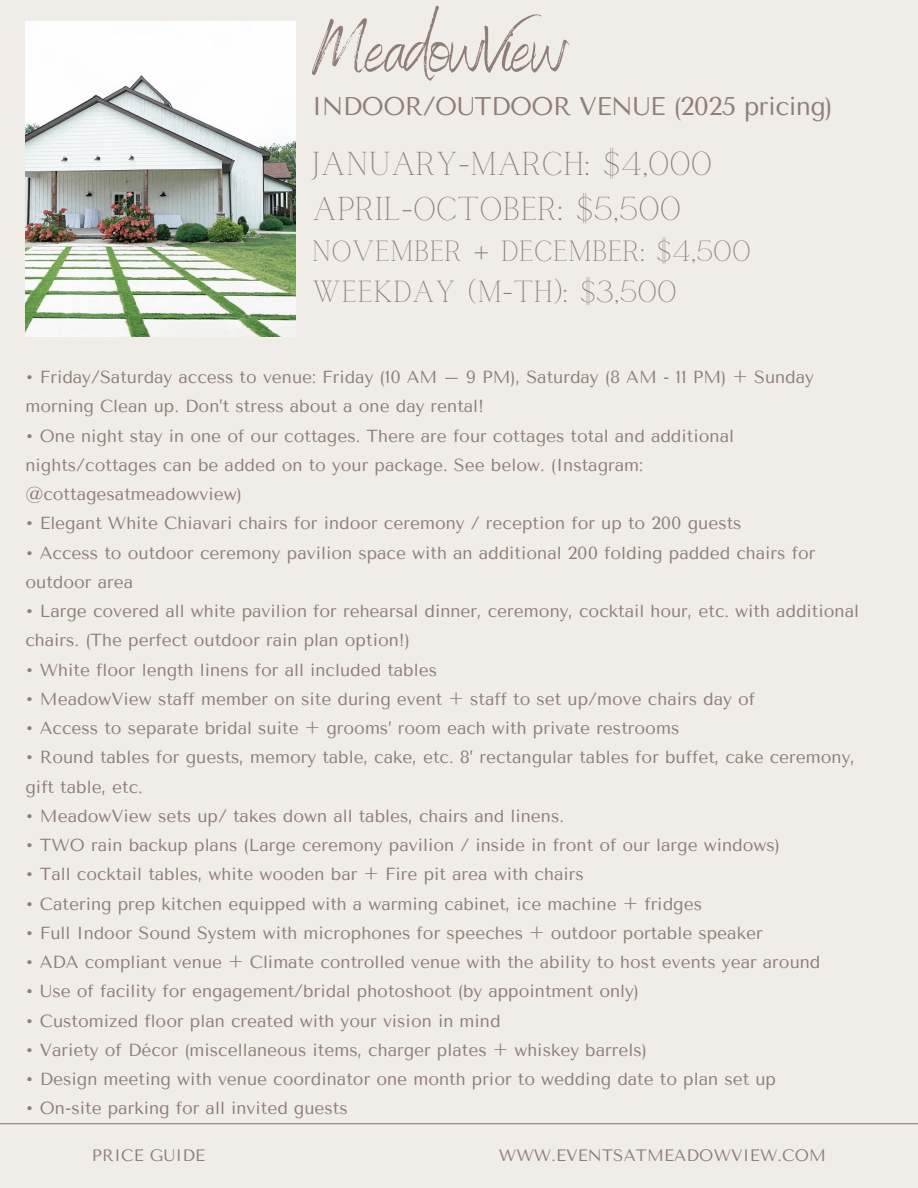
<style>
.page{position:relative;width:918px;height:1188px;background:#f0ece7}
.page>*{position:absolute;margin:0;border:0;box-sizing:border-box;transform-origin:0 0}
.t1{font:75px "Benedict";letter-spacing:-.02em;color:#8f7e78}
.t2{font:32.7px/45.2px "Calgary";color:#8f7e78}
.t3{font:30.15px "Calgary";color:#8f7e78}
.t4{font:28.8px "Calgary";color:#8f7e78}
.t5{font:25.5px "Tenor Sans";letter-spacing:-.02em;color:#8f7e78}
.t6{font:17.4px/29.2px "Tenor Sans";color:#8f7e78}
.t7{font:16.5px "Tenor Sans";letter-spacing:.01em;color:#8f7e78}
</style>
<div class="page">
<hr style="left:0;top:1123px;width:918px;height:1px;background:#8f7e78">
<img style="left:25px;top:22px;width:270px;height:315px">
<h3 class="t1" style="left:312px;top:0;width:258px">MeadowView</h3>
<h3 class="t5" style="left:312px;top:91px;width:522px">INDOOR/OUTDOOR VENUE (2025 pricing)</h3>
<h3 class="t2" style="left:312px;top:143px;width:402px">JANUARY-MARCH: $4,000<br>APRIL-OCTOBER: $5,500</h3>
<h3 class="t4" style="left:312px;top:236px;width:441px">NOVEMBER + DECEMBER: $4,500</h3>
<h3 class="t3" style="left:312px;top:275px;width:367px">WEEKDAY (M-TH): $3,500</h3>
<p class="t6" style="left:25px;top:363px;width:790px">• Friday/Saturday access to venue: Friday (10 AM – 9 PM), Saturday (8 AM - 11 PM) + Sunday morning Clean up. Don’t stress about a one day rental!</p>
<h2 class="t6" style="left:25px;top:421px;width:710px">• One night stay in one of our cottages. There are four cottages total and additional nights/cottages can be added on to your package. See below. (Instagram: @cottagesatmeadowview)</h2>
<h1 class="t6" style="left:25px;top:509px;width:718px">• Elegant White Chiavari chairs for indoor ceremony / reception for up to 200 guests</h1>
<p class="t6" style="left:25px;top:538px;width:791px">• Access to outdoor ceremony pavilion space with an additional 200 folding padded chairs for outdoor area</p>
<p class="t6" style="left:25px;top:597px;width:835px">• Large covered all white pavilion for rehearsal dinner, ceremony, cocktail hour, etc. with additional chairs. (The perfect outdoor rain plan option!)</p>
<p class="t6" style="left:25px;top:655px;width:413px">• White floor length linens for all included tables</p>
<p class="t6" style="left:25px;top:684px;width:731px">• MeadowView staff member on site during event + staff to set up/move chairs day of</p>
<p class="t6" style="left:25px;top:714px;width:655px">• Access to separate bridal suite + grooms’ room each with private restrooms</p>
<p class="t6" style="left:25px;top:743px;width:831px">• Round tables for guests, memory table, cake, etc. 8’ rectangular tables for buffet, cake ceremony, gift table, etc.</p>
<p class="t6" style="left:25px;top:801px;width:540px">• MeadowView sets up/ takes down all tables, chairs and linens.</p>
<p class="t6" style="left:25px;top:831px;width:756px">• TWO rain backup plans (Large ceremony pavilion / inside in front of our large windows)</p>
<p class="t6" style="left:25px;top:860px;width:560px">• Tall cocktail tables, white wooden bar + Fire pit area with chairs</p>
<p class="t6" style="left:25px;top:889px;width:678px">• Catering prep kitchen equipped with a warming cabinet, ice machine + fridges</p>
<p class="t6" style="left:25px;top:918px;width:739px">• Full Indoor Sound System with microphones for speeches + outdoor portable speaker</p>
<p class="t6" style="left:25px;top:948px;width:797px">• ADA compliant venue + Climate controlled venue with the ability to host events year around</p>
<p class="t6" style="left:25px;top:977px;width:615px">• Use of facility for engagement/bridal photoshoot (by appointment only)</p>
<p class="t6" style="left:25px;top:1006px;width:477px">• Customized floor plan created with your vision in mind</p>
<p class="t6" style="left:25px;top:1035px;width:623px">• Variety of Décor (miscellaneous items, charger plates + whiskey barrels)</p>
<p class="t6" style="left:25px;top:1065px;width:752px">• Design meeting with venue coordinator one month prior to wedding date to plan set up</p>
<p class="t6" style="left:25px;top:1094px;width:324px">• On-site parking for all invited guests</p>
<p class="t7" style="left:92px;top:1146px;width:115px">PRICE GUIDE</p>
<p class="t7" style="left:499px;top:1146px;width:329px">WWW.EVENTSATMEADOWVIEW.COM</p>
</div>
